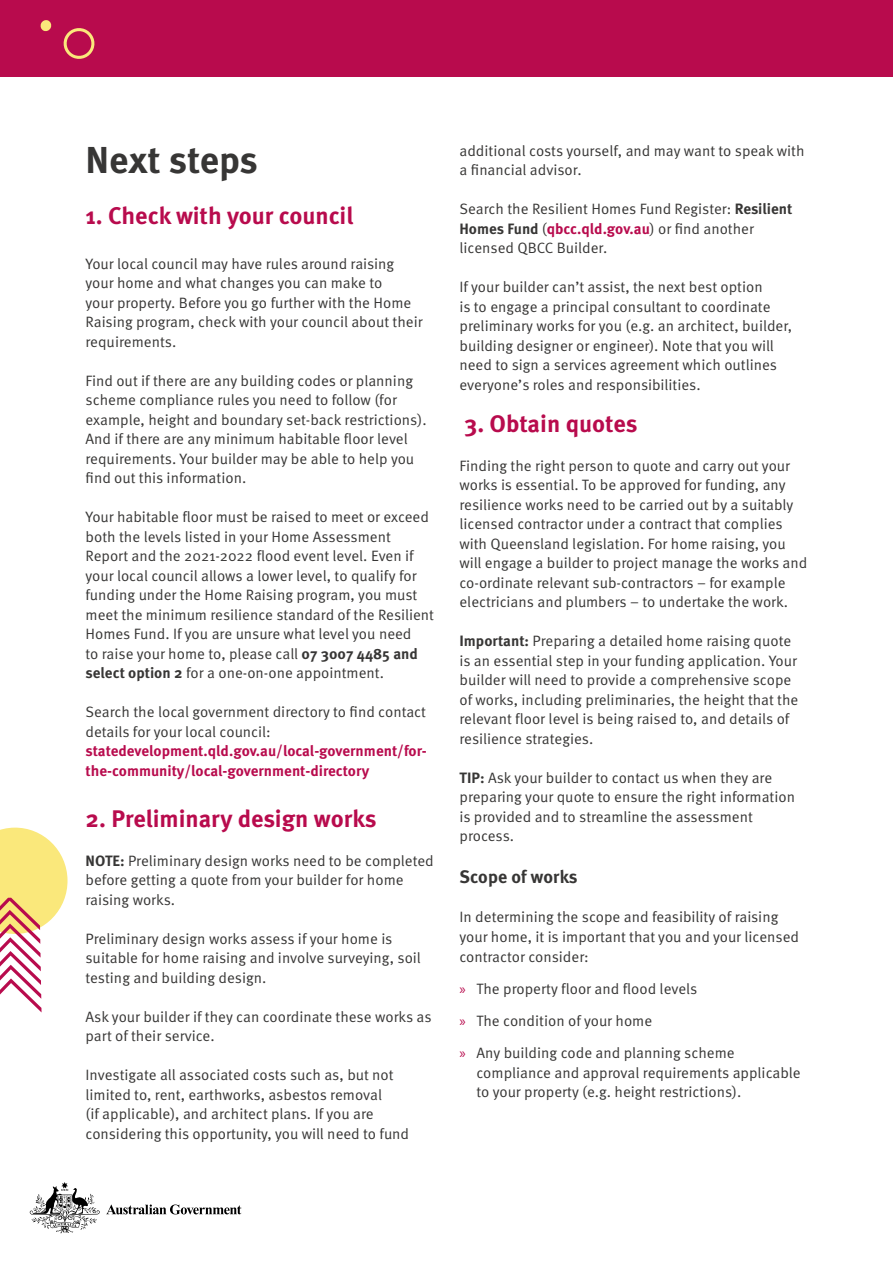
<style>
.page{position:relative;width:893px;height:1263px;background:#fff}
.page>*{position:absolute;margin:0;border:0;box-sizing:border-box;transform-origin:0 0}
.t1{font:700 37.5px "Meta Pro";letter-spacing:-.005em;color:#373635}
.t2{font:700 24px "Meta Pro";color:#b80b4d}
.t3{font:700 18px "Meta Pro";color:#373635}
.t4{font:15px/19.5px "Meta Pro Norm";color:#373635}
.t5{font:700 15px/19.5px "Meta Pro";color:#b80b4d}
.s1{font-family:"Meta Pro";font-weight:700}
.s2{font-family:"Meta Pro";font-weight:700;color:#b80b4d}
.s3{font-family:"Myriad Pro";color:#b80b4d}
</style>
<div class="page">
<div style="left:0;top:0;width:893px;height:77px;background:#b80b4d"></div>
<svg style="left:63px;top:28px;width:32px;height:31px"></svg>
<svg style="left:40px;top:20px;width:12px;height:12px"></svg>
<svg style="left:106px;top:1204px;width:135px;height:10px"></svg>
<svg style="left:30px;top:1182px;width:70px;height:51px"></svg>
<svg style="left:0;top:827px;width:68px;height:185px"></svg>
<h1 class="t1" style="left:86px;top:131px;width:174px">Next steps</h1>
<h2 class="t2" style="left:86px;top:197px;width:269px">1. Check with your council</h2>
<p class="t4" style="left:86px;top:253px;width:339px">Your local council may have rules around raising your home and what changes you can make to<br>your property. Before you go further with the Home Raising program, check with your council about their requirements.</p>
<p class="t4" style="left:86px;top:370px;width:343px">Find out if there are any building codes or planning scheme compliance rules you need to follow (for example, height and boundary set-back restrictions).<br>And if there are any minimum habitable floor level requirements. Your builder may be able to help you find out this information.</p>
<p class="t4" style="left:86px;top:506px;width:350px">Your habitable floor must be raised to meet or exceed both the levels listed in your Home Assessment Report and the 2021-2022 flood event level. Even if your local council allows a lower level, to qualify for funding under the Home Raising program, you must meet the minimum resilience standard of the Resilient Homes Fund. If you are unsure what level you need<br>to raise your home to, please call <span class="s1">07 3007 4485 and select option 2</span> for a one-on-one appointment.</p>
<p class="t4" style="left:86px;top:701px;width:342px">Search the local government directory to find contact details for your local council:</p>
<p class="t5" style="left:86px;top:740px;width:343px">statedevelopment.qld.gov.au/local-government/for&shy;the-community/local-government-directory</p>
<h2 class="t2" style="left:86px;top:800px;width:293px">2. Preliminary design works</h2>
<p class="t4" style="left:86px;top:850px;width:350px"><span class="s1">NOTE:</span> Preliminary design works need to be completed before getting a quote from your builder for home raising works.</p>
<p class="t4" style="left:86px;top:928px;width:337px">Preliminary design works assess if your home is suitable for home raising and involve surveying, soil testing and building design.</p>
<p class="t4" style="left:86px;top:1006px;width:348px">Ask your builder if they can coordinate these works as part of their service.</p>
<p class="t4" style="left:86px;top:1064px;width:325px">Investigate all associated costs such as, but not limited to, rent, earthworks, asbestos removal<br>(if applicable), and architect plans. If you are considering this opportunity, you will need to fund</p>
<p class="t4" style="left:459px;top:140px;width:347px">additional costs yourself, and may want to speak with a financial advisor.</p>
<p class="t4" style="left:459px;top:198px;width:334px">Search the Resilient Homes Fund Register: <span class="s1">Resilient<br>Homes Fund</span> (<span class="s2">qbcc.qld.gov.au</span>) or find another licensed QBCC Builder.</p>
<p class="t4" style="left:459px;top:276px;width:334px">If your builder can’t assist, the next best option<br>is to engage a principal consultant to coordinate preliminary works for you (e.g. an architect, builder, building designer or engineer). Note that you will need to sign a services agreement which outlines everyone’s roles and responsibilities.</p>
<h2 class="t2" style="left:464px;top:405px;width:175px">3. Obtain quotes</h2>
<p class="t4" style="left:459px;top:455px;width:349px">Finding the right person to quote and carry out your works is essential. To be approved for funding, any resilience works need to be carried out by a suitably licensed contractor under a contract that complies with Queensland legislation. For home raising, you will engage a builder to project manage the works and co-ordinate relevant sub-contractors – for example electricians and plumbers – to undertake the work.</p>
<p class="t4" style="left:459px;top:630px;width:340px"><span class="s1">Important:</span> Preparing a detailed home raising quote is an essential step in your funding application. Your builder will need to provide a comprehensive scope of works, including preliminaries, the height that the relevant floor level is being raised to, and details of resilience strategies.</p>
<p class="t4" style="left:459px;top:767px;width:337px"><span class="s1">TIP:</span> Ask your builder to contact us when they are preparing your quote to ensure the right information is provided and to streamline the assessment process.</p>
<p class="t3" style="left:459px;top:863px;width:120px">Scope of works</p>
<p class="t4" style="left:459px;top:906px;width:341px">In determining the scope and feasibility of raising your home, it is important that you and your licensed contractor consider:</p>
<p class="t4" style="left:459px;top:971px;width:277px;line-height:32.2px"><span class="s3">»</span> The property floor and flood levels<br><span class="s3">»</span> The condition of your home<br><span class="s3">»</span> Any building code and planning scheme</p>
<p class="t4" style="left:476px;top:1062px;width:326px">compliance and approval requirements applicable to your property (e.g. height restrictions).</p>
</div>
